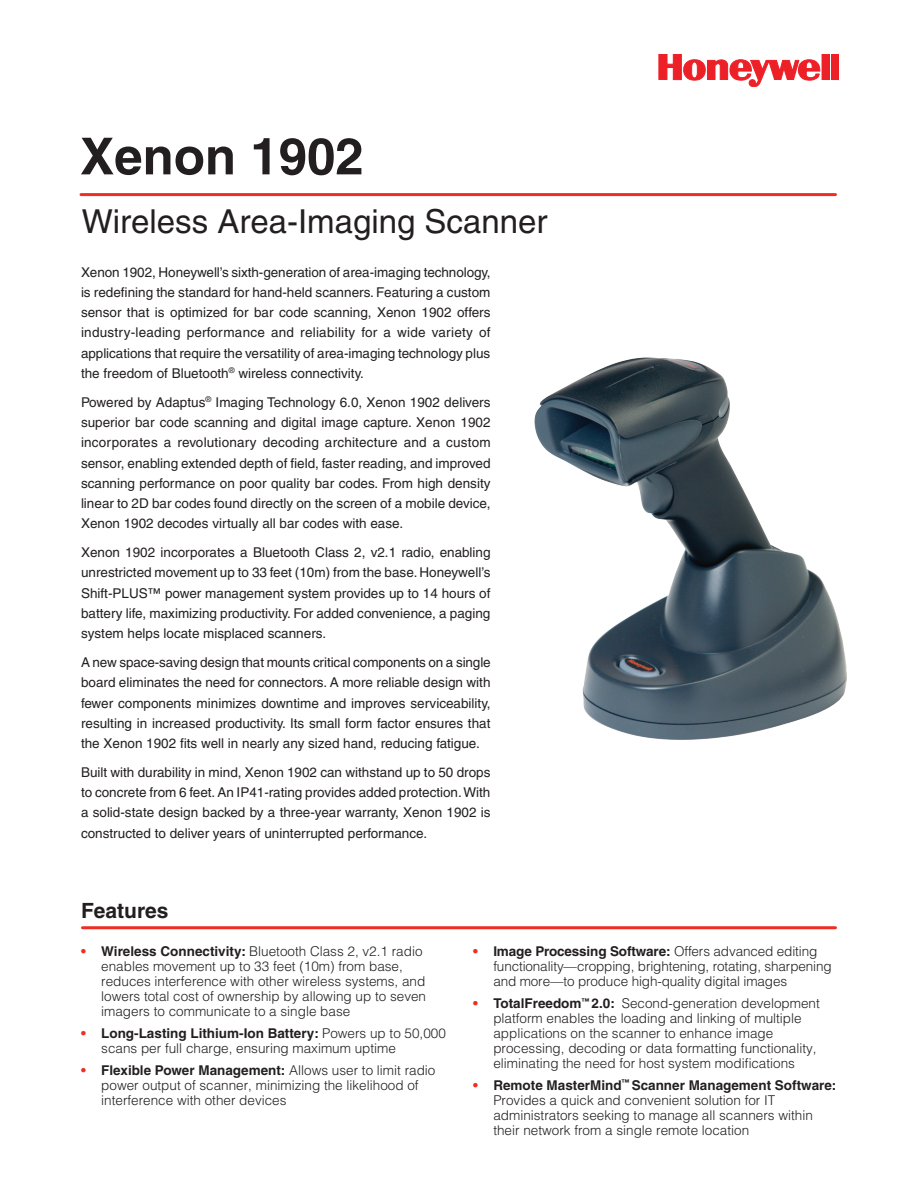
<style>
.page{position:relative;width:918px;height:1188px;background:#fff}
.page>*{position:absolute;margin:0;border:0;box-sizing:border-box;transform-origin:0 0}
.Product_Name_-_Front{font:700 51px "Helvetica";color:#231f20}
.Product_Descriptor{font:33px "Helvetica";color:#231f20}
.Overview_and_Feature{font:700 21px "Helvetica";color:#231f20}
.Overview_Body{font:13.5px/20.2px "Helvetica";color:#231f20;text-align:justify}
.Features_Header{font:300 13.5px/15px "Helvetica";color:#231f20}
.s1{font-weight:700;color:#ee2e22}
.s2{font-weight:700}
</style>
<div class="page">
<svg style="left:659px;top:54px;width:161px;height:33px"></svg>
<div style="left:822px;top:54px;width:7px;height:26px;background:#ee2027"></div>
<div style="left:832px;top:54px;width:7px;height:26px;background:#ee2027"></div>
<div style="left:831px;top:54px;width:8px;height:26px;border:1px solid #ee2027"></div>
<hr style="left:81px;top:193px;width:755px;height:3px;background:#ee2e22">
<img style="left:535px;top:357px;width:311px;height:382px">
<hr style="left:82px;top:926px;width:754px;height:3px;background:#ee2e22">
<p class="Product_Name_-_Front" style="left:80px;top:125px;width:285px">Xenon 1902</p>
<p class="Product_Descriptor" style="left:82px;top:202px;width:467px">Wireless Area-Imaging Scanner</p>
<p class="Overview_Body" style="left:81px;top:262px;width:411px">Xenon 1902, Honeywell’s sixth-generation of area-imaging technology, is redefining the standard for hand-held scanners. Featuring a custom sensor that is optimized for bar code scanning, Xenon 1902 offers industry-leading performance and reliability for a wide variety of applications that require the versatility of area-imaging technology plus the freedom of Bluetooth<sup>®</sup> wireless connectivity.</p>
<p class="Overview_Body" style="left:81px;top:392px;width:411px">Powered by Adaptus<sup>®</sup> Imaging Technology 6.0, Xenon 1902 delivers superior bar code scanning and digital image capture. Xenon 1902 incorporates a revolutionary decoding architecture and a custom sensor, enabling extended depth of field, faster reading, and improved scanning performance on poor quality bar codes. From high density linear to 2D bar codes found directly on the screen of a mobile device, Xenon 1902 decodes virtually all bar codes with ease.</p>
<p class="Overview_Body" style="left:81px;top:542px;width:411px">Xenon 1902 incorporates a Bluetooth Class 2, v2.1 radio, enabling unrestricted movement up to 33 feet (10m) from the base. Honeywell’s Shift-PLUS™ power management system provides up to 14 hours of battery life, maximizing productivity. For added convenience, a paging system helps locate misplaced scanners.</p>
<p class="Overview_Body" style="left:81px;top:652px;width:411px">A new space-saving design that mounts critical components on a single board eliminates the need for connectors. A more reliable design with fewer components minimizes downtime and improves serviceability, resulting in increased productivity. Its small form factor ensures that the Xenon 1902 fits well in nearly any sized hand, reducing fatigue.</p>
<p class="Overview_Body" style="left:81px;top:762px;width:411px">Built with durability in mind, Xenon 1902 can withstand up to 50 drops to concrete from 6 feet. An IP41-rating provides added protection. With a solid-state design backed by a three-year warranty, Xenon 1902 is constructed to deliver years of uninterrupted performance.</p>
<p class="Overview_and_Feature" style="left:81px;top:898px;width:89px">Features</p>
<p class="Features_Header" style="left:101px;top:944px;width:326px;text-indent:-20px"><span class="s1">•</span> <span class="s2">Wireless Connectivity:</span> Bluetooth Class 2, v2.1 radio enables movement up to 33 feet (10m) from base, reduces interference with other wireless systems, and lowers total cost of ownership by allowing up to seven imagers to communicate to a single base</p>
<p class="Features_Header" style="left:101px;top:1025px;width:346px;text-indent:-20px"><span class="s1">•</span> <span class="s2">Long-Lasting Lithium-Ion Battery:</span> Powers up to 50,000 scans per full charge, ensuring maximum uptime</p>
<p class="Features_Header" style="left:101px;top:1062px;width:336px;text-indent:-20px"><span class="s1">•</span> <span class="s2">Flexible Power Management:</span> Allows user to limit radio power output of scanner, minimizing the likelihood of interference with other devices</p>
<p class="Features_Header" style="left:493px;top:944px;width:340px;text-indent:-20px"><span class="s1">•</span> <span class="s2">Image Processing Software:</span> Offers advanced editing functionality—cropping, brightening, rotating, sharpening and more—to produce high-quality digital images</p>
<p class="Features_Header" style="left:493px;top:995px;width:328px;text-indent:-20px"><span class="s1">•</span> <span class="s2">TotalFreedom</span><sup>™</sup> <span class="s2">2.0:</span> Second-generation development platform enables the loading and linking of multiple applications on the scanner to enhance image processing, decoding or data formatting functionality, eliminating the need for host system modifications</p>
<p class="Features_Header" style="left:493px;top:1077px;width:345px;text-indent:-20px"><span class="s1">•</span> <span class="s2">Remote MasterMind</span><sup>™</sup> <span class="s2">Scanner Management Software:<br></span>Provides a quick and convenient solution for IT administrators seeking to manage all scanners within their network from a single remote location</p>
</div>
